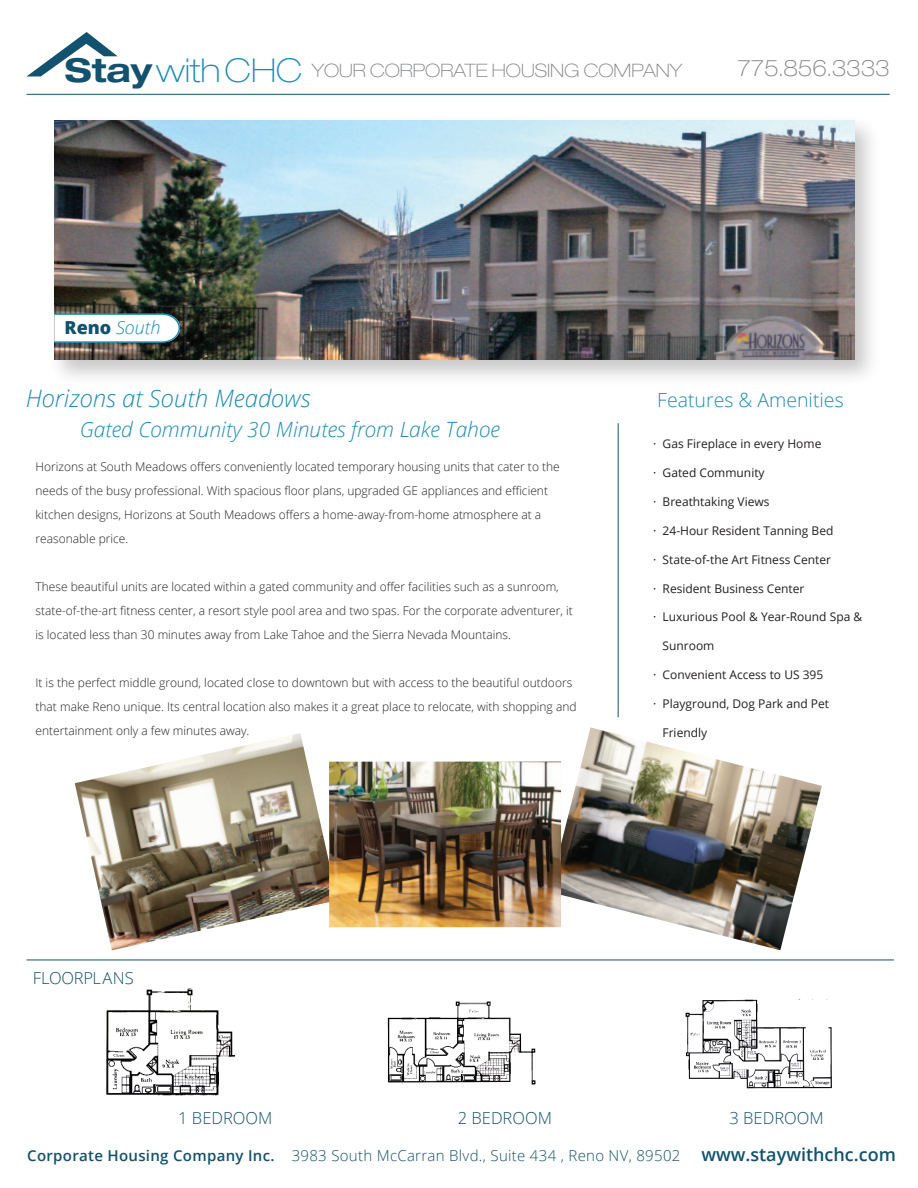
<style>
.page{position:relative;width:918px;height:1188px;background:#fff}
.page>*{position:absolute;margin:0;border:0;box-sizing:border-box;transform-origin:0 0}
.t1{font:italic 300 24px "Open Sans";color:#1f8cb6}
.t2{font:100 expanded 22.35px "Helvetica Neue LT Std";color:#818386}
.t3{font:italic 300 21px "Open Sans";color:#1f8cb6}
.t4{font:300 19.5px "Open Sans";color:#1f8cb6}
.t5{font:100 expanded 18.45px "Helvetica Neue LT Std";color:#818386}
.t6{font:italic 300 18px "Open Sans";color:#1f8cb6}
.t7{font:300 16.5px "Open Sans";color:#13526e}
.t8{font:300 15px "Open Sans";letter-spacing:.02em;color:#13526e}
.t9{font:300 12px/24px "Open Sans";color:#231f20}
.t10{font:12px "Open Sans";color:#231f20}
.s1{font-family:"Helvetica Neue";font-weight:700;font-size:33px;color:#13526e}
.s2{font-family:"Helvetica Neue";font-size:33px;color:#1f8cb6}
.s3{font-weight:800;font-style:normal;color:#13526e}
.s4{font-weight:600}
.s5{font-weight:600;font-size:18px}
</style>
<div class="page">
<img style="left:58px;top:120px;width:813px;height:258px">
<img style="left:54px;top:120px;width:800px;height:240px">
<svg style="left:54px;top:313px;width:126px;height:30px"></svg>
<img style="left:106px;top:989px;width:129px;height:107px">
<img style="left:685px;top:1000px;width:147px;height:89px">
<img style="left:387px;top:1001px;width:149px;height:84px">
<hr style="left:26px;top:960px;width:868px;height:1px;background:#13526e">
<hr style="left:26px;top:94px;width:864px;height:1px;background:#13526e">
<hr style="left:618px;top:423px;width:1px;height:294px;background:#13526e">
<svg style="left:27px;top:32px;width:91px;height:44px"></svg>
<img style="left:549px;top:727px;width:273px;height:223px">
<img style="left:75px;top:733px;width:263px;height:217px">
<img style="left:329px;top:762px;width:232px;height:165px">
<h3 class="t5" style="left:65px;top:60px;width:619px"><span class="s1">Stay</span><span class="s2">withCHC</span> YOUR CORPORATE HOUSING COMPANY</h3>
<h2 class="t2" style="left:738px;top:55px;width:154px">775.856.3333</h2>
<h3 class="t6" style="left:65px;top:315px;width:97px"><span class="s3">Reno</span> South</h3>
<h1 class="t1" style="left:26px;top:382px;width:286px">Horizons at South Meadows</h1>
<h3 class="t3" style="left:80px;top:415px;width:422px">Gated Community 30 Minutes from Lake Tahoe</h3>
<p class="t9" style="left:35px;top:454px;width:526px">Horizons at South Meadows offers conveniently located temporary housing units that cater to the needs of the busy professional. With spacious floor plans, upgraded GE appliances and efficient kitchen designs, Horizons at South Meadows offers a home-away-from-home atmosphere at a reasonable price.</p>
<p class="t9" style="left:35px;top:574px;width:539px">These beautiful units are located within a gated community and offer facilities such as a sunroom, state-of-the-art fitness center, a resort style pool area and two spas. For the corporate adventurer, it is located less than 30 minutes away from Lake Tahoe and the Sierra Nevada Mountains.</p>
<p class="t9" style="left:35px;top:670px;width:543px">It is the perfect middle ground, located close to downtown but with access to the beautiful outdoors that make Reno unique. Its central location also makes it a great place to relocate, with shopping and entertainment only a few minutes away.</p>
<h3 class="t4" style="left:657px;top:387px;width:188px">Features &amp; Amenities</h3>
<p class="t10" style="left:653px;top:436px;width:170px">· Gas Fireplace in every Home</p>
<p class="t10" style="left:653px;top:465px;width:113px">· Gated Community</p>
<p class="t10" style="left:653px;top:493px;width:118px">· Breathtaking Views</p>
<p class="t10" style="left:653px;top:522px;width:182px">· 24-Hour Resident Tanning Bed</p>
<p class="t10" style="left:653px;top:551px;width:179px">· State-of-the Art Fitness Center</p>
<p class="t10" style="left:653px;top:580px;width:153px">· Resident Business Center</p>
<p class="t10" style="left:653px;top:609px;width:211px">· Luxurious Pool &amp; Year-Round Spa &amp;</p>
<p class="t10" style="left:663px;top:638px;width:53px">Sunroom</p>
<p class="t10" style="left:653px;top:667px;width:172px">· Convenient Access to US 395</p>
<p class="t10" style="left:653px;top:696px;width:177px">· Playground, Dog Park and Pet</p>
<p class="t10" style="left:663px;top:724px;width:46px">Friendly</p>
<h3 class="t7" style="left:33px;top:967px;width:102px">FLOORPLANS</h3>
<h3 class="t7" style="left:178px;top:1107px;width:96px">1 BEDROOM</h3>
<h3 class="t7" style="left:458px;top:1107px;width:96px">2 BEDROOM</h3>
<h3 class="t7" style="left:730px;top:1107px;width:96px">3 BEDROOM</h3>
<p class="t8" style="left:27px;top:1146px;width:870px"><span class="s4">Corporate Housing Company Inc.</span> 3983 South McCarran Blvd., Suite 434 , Reno NV, 89502 <span class="s5">www.staywithchc.com</span></p>
</div>
